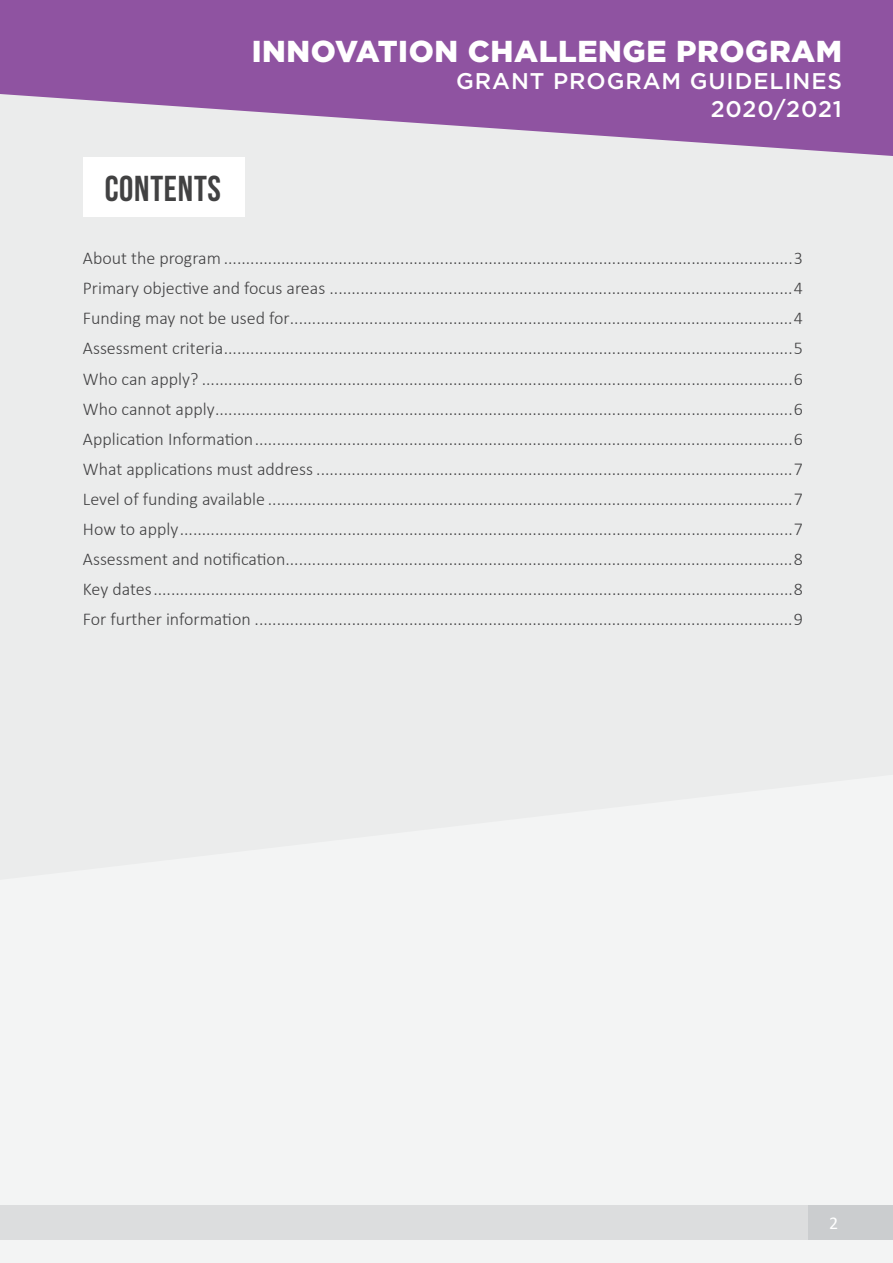
<style>
.page{position:relative;width:893px;height:1263px;background:#ebecec}
.page>*{position:absolute;margin:0;border:0;box-sizing:border-box;transform-origin:0 0}
.t1{font:36px "Bebas Neue";letter-spacing:.02em;color:#414142}
.t2{font:900 30.3px "Gotham";letter-spacing:.02em;color:#fff}
.t3{font:500 22.65px/27.2px "Gotham";letter-spacing:.04em;color:#fff;text-align:right}
.t4{font:300 18px/30.2px "Calibri";color:#414142;text-align:justify}
.t5{font:18px "Calibri";color:#fff}
</style>
<div class="page">
<svg style="left:0;top:0;width:893px;height:156px;fill:#8f53a1"></svg>
<div style="left:0;top:1205px;width:893px;height:34px;background:#dcddde"></div>
<div style="left:808px;top:1205px;width:85px;height:34px;background:#cbcdcf"></div>
<div style="left:83px;top:157px;width:162px;height:60px;background:#fff"></div>
<h1 class="t1" style="left:105px;top:169px;width:118px">CONTENTS</h1>
<h2 class="t2" style="left:252px;top:30px;width:592px">INNOVATION CHALLENGE PROGRAM</h2>
<p class="t3" style="left:456px;top:67px;width:387px">GRANT PROGRAM GUIDELINES<br>2020/2021</p>
<p class="t4" style="left:83px;top:243px;width:722px">About the program .................................................................................................................................3<br>Primary objective and focus areas .........................................................................................................4<br>Funding may not be used for..................................................................................................................4<br>Assessment criteria.................................................................................................................................5<br>Who can apply? ......................................................................................................................................6<br>Who cannot apply...................................................................................................................................6<br>Application Information..........................................................................................................................6<br>What applications must address ............................................................................................................7<br>Level of funding available .......................................................................................................................7<br>How to apply...........................................................................................................................................7<br>Assessment and notification...................................................................................................................8<br>Key dates.................................................................................................................................................8<br>For further information ..........................................................................................................................9</p>
<p class="t5" style="left:829px;top:1211px;width:11px">2</p>
</div>
